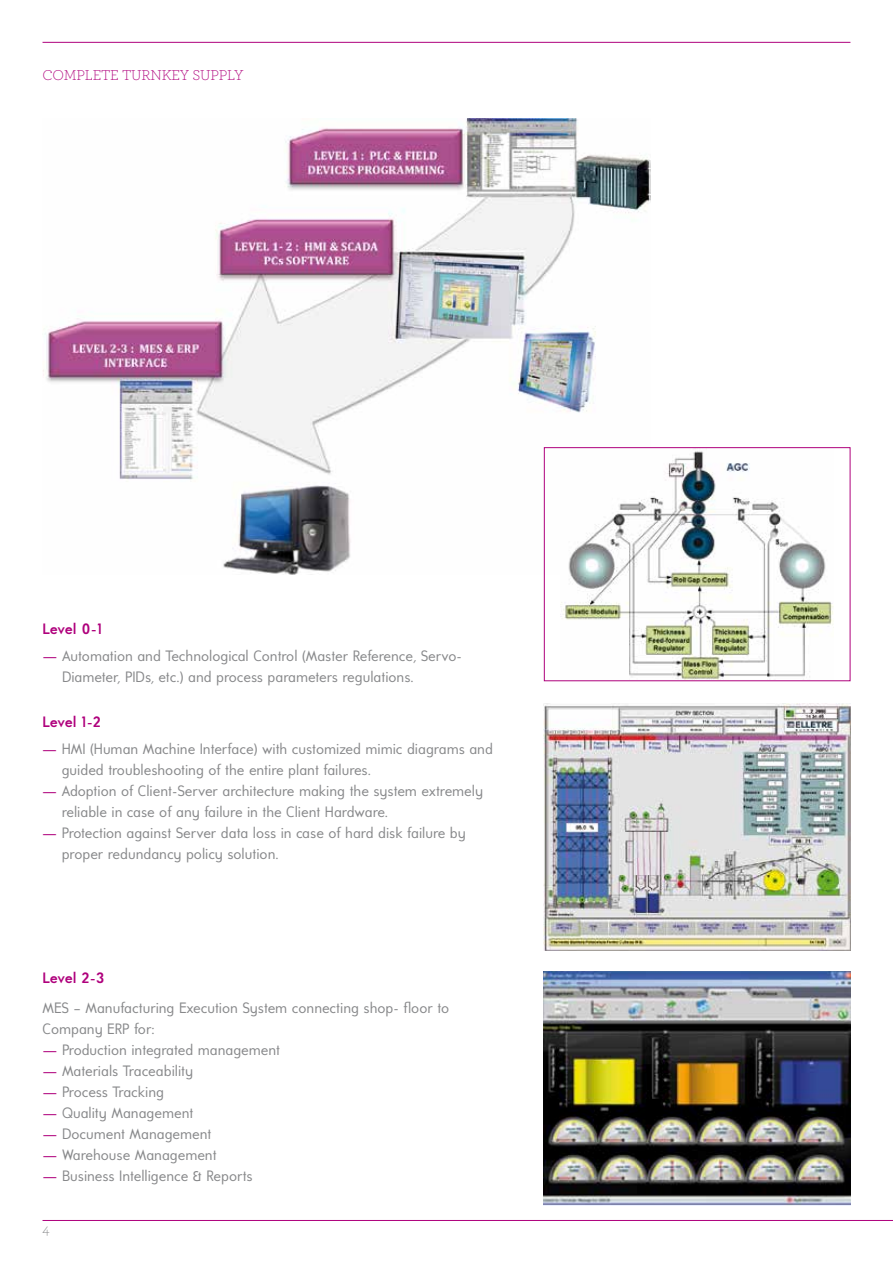
<style>
.page{position:relative;width:893px;height:1263px;background:#fff}
.page>*{position:absolute;margin:0;border:0;box-sizing:border-box;transform-origin:0 0}
.t1{font:15px/21px "Universalis ADF Std";color:#87888a}
.t2{font:700 15px "Universalis ADF Std";letter-spacing:-.01em;color:#af007c}
.t3{font:300 15px "Archer";letter-spacing:-.01em;color:#af007c}
.t4{font:300 15px "Archer";color:#87888a}
.s1{color:#af007c}
</style>
<div class="page">
<hr style="left:43px;top:1220px;width:850px;height:1px;background:#af007c">
<img style="left:43px;top:119px;width:607px;height:455px">
<img style="left:560px;top:449px;width:274px;height:230px">
<div style="left:544px;top:447px;width:306px;height:234px;border:1px solid #af007c"></div>
<img style="left:544px;top:704px;width:306px;height:247px">
<img style="left:544px;top:971px;width:306px;height:234px">
<hr style="left:43px;top:42px;width:807px;height:1px;background:#af007c">
<p class="t3" style="left:43px;top:65px;width:203px">COMPLETE TURNKEY SUPPLY</p>
<p class="t2" style="left:43px;top:619px;width:61px">Level 0-1</p>
<p class="t1" style="left:62px;top:645px;width:401px;text-indent:-20px"><span class="s1">—</span> Automation and Technological Control (Master Reference, Servo-<br>Diameter, PIDs, etc.) and process parameters regulations.</p>
<p class="t2" style="left:43px;top:712px;width:60px">Level 1-2</p>
<p class="t1" style="left:62px;top:738px;width:433px;text-indent:-20px"><span class="s1">—</span> HMI (Human Machine Interface) with customized mimic diagrams and guided troubleshooting of the entire plant failures.</p>
<p class="t1" style="left:62px;top:780px;width:423px;text-indent:-20px"><span class="s1">—</span> Adoption of Client-Server architecture making the system extremely reliable in case of any failure in the Client Hardware.</p>
<p class="t1" style="left:62px;top:822px;width:406px;text-indent:-20px"><span class="s1">—</span> Protection against Server data loss in case of hard disk failure by proper redundancy policy solution.</p>
<p class="t2" style="left:43px;top:968px;width:64px">Level 2-3</p>
<p class="t1" style="left:43px;top:997px;width:408px">MES – Manufacturing Execution System connecting shop- floor to<br>Company ERP for:</p>
<p class="t1" style="left:43px;top:1039px;width:239px"><span class="s1">—</span> Production integrated management</p>
<p class="t1" style="left:43px;top:1060px;width:152px"><span class="s1">—</span> Materials Traceability</p>
<p class="t1" style="left:43px;top:1081px;width:123px"><span class="s1">—</span> Process Tracking</p>
<p class="t1" style="left:43px;top:1102px;width:152px"><span class="s1">—</span> Quality Management</p>
<p class="t1" style="left:43px;top:1123px;width:170px"><span class="s1">—</span> Document Management</p>
<p class="t1" style="left:43px;top:1144px;width:176px"><span class="s1">—</span> Warehouse Management</p>
<p class="t1" style="left:43px;top:1165px;width:212px"><span class="s1">—</span> Business Intelligence &amp; Reports</p>
<p class="t4" style="left:43px;top:1219px;width:9px">4</p>
</div>
